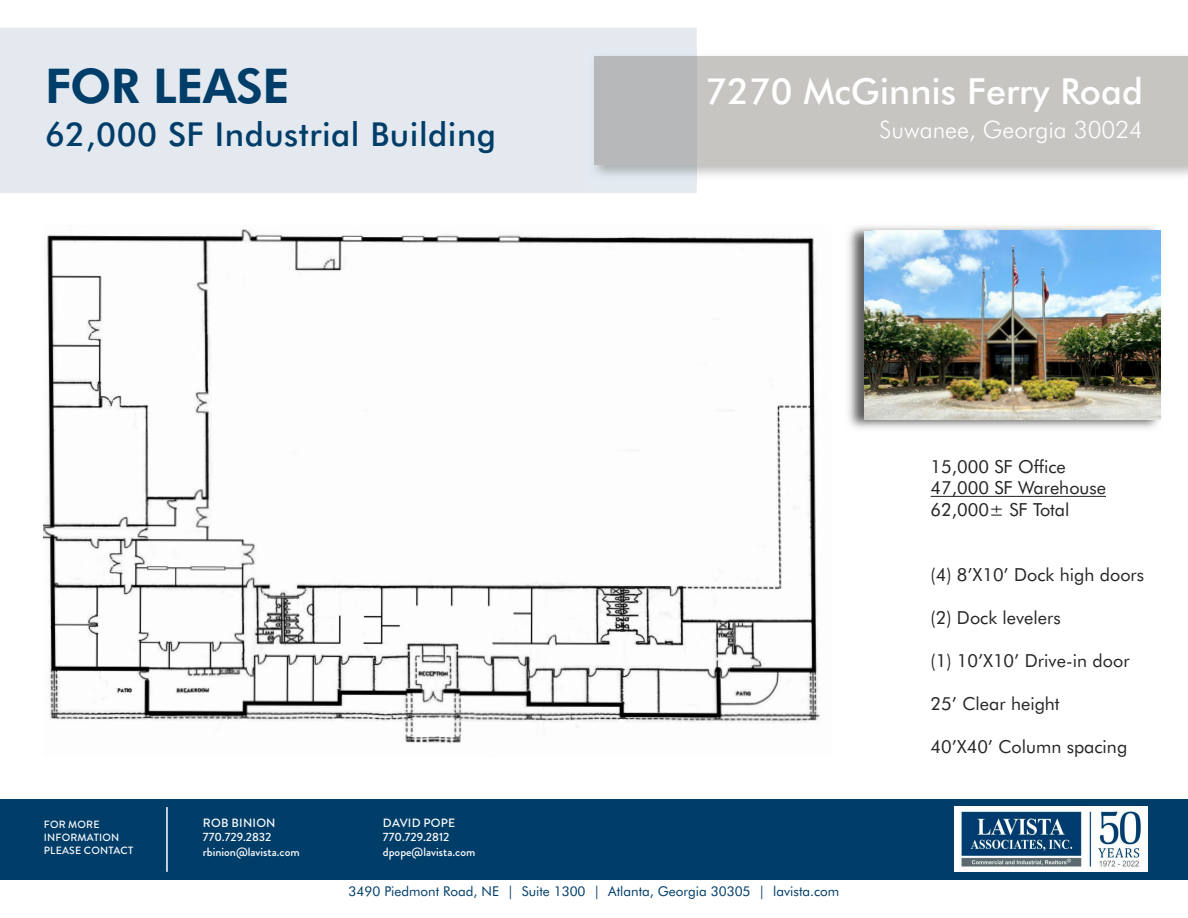
<style>
.page{position:relative;width:1188px;height:918px;background:#fff}
.page>*{position:absolute;margin:0;border:0;box-sizing:border-box;transform-origin:0 0}
.t1{font:800 48px "Futura BT";letter-spacing:-.015em;color:#003d68}
.t2{font:500 36px "Futura BT";color:#fff}
.t3{font:500 33px "Futura BT";letter-spacing:.015em;color:#003d68}
.t4{font:300 24px "Futura BT";color:#fff}
.t5{font:18px/21.6px "Futura BT";color:#272526}
.t6{font:13.5px "Futura BT";color:#003d68}
.t7{font:500 12px/14.4px "Brandon Grotesque";color:#fff}
.t8{font:500 10.5px/12.6px "Brandon Grotesque";letter-spacing:.02em;color:#fff}
</style>
<div class="page">
<img style="left:44px;top:229px;width:776px;height:514px">
<div style="left:0;top:28px;width:697px;height:165px;background:#e4e9f0"></div>
<img style="left:587px;top:49px;width:601px;height:135px">
<div style="left:697px;top:56px;width:491px;height:109px;background:#c7c5c2"></div>
<div style="left:594px;top:56px;width:103px;height:109px;background:#b7b8b9"></div>
<hr style="left:931px;top:496px;width:175px;height:1px;background:#272526">
<img style="left:848px;top:226px;width:313px;height:203px">
<img style="left:864px;top:231px;width:297px;height:189px">
<div style="left:0;top:799px;width:1188px;height:81px;background:#003d68"></div>
<hr style="left:166px;top:807px;width:2px;height:65px;background:#fff">
<img style="left:955px;top:807px;width:192px;height:64px">
<h1 class="t1" style="left:45px;top:59px;width:246px">FOR LEASE</h1>
<h3 class="t3" style="left:45px;top:115px;width:453px">62,000 SF Industrial Building</h3>
<p class="t8" style="left:44px;top:820px;width:91px">FOR MORE<br>INFORMATION<br>PLEASE CONTACT</p>
<p class="t7" style="left:203px;top:817px;width:98px">ROB BINION<br>770.729.2832 rbinion@lavista.com</p>
<p class="t7" style="left:383px;top:817px;width:94px">DAVID POPE<br>770.729.2812 dpope@lavista.com</p>
<h2 class="t2" style="left:706px;top:71px;width:439px">7270 McGinnis Ferry Road</h2>
<h3 class="t4" style="left:880px;top:116px;width:265px">Suwanee, Georgia 30024</h3>
<p class="t5" style="left:931px;top:456px;width:177px">15,000 SF Office<br>47,000 SF Warehouse<br>62,000± SF Total</p>
<p class="t5" style="left:931px;top:564px;width:215px">(4) 8’X10’ Dock high doors</p>
<p class="t5" style="left:931px;top:607px;width:132px">(2) Dock levelers</p>
<p class="t5" style="left:931px;top:650px;width:200px">(1) 10’X10’ Drive-in door</p>
<p class="t5" style="left:931px;top:693px;width:130px">25’ Clear height</p>
<p class="t5" style="left:931px;top:736px;width:198px">40’X40’ Column spacing</p>
<p class="t6" style="left:349px;top:883px;width:492px">3490 Piedmont Road, NE | Suite 1300 | Atlanta, Georgia 30305 | lavista.com</p>
</div>
